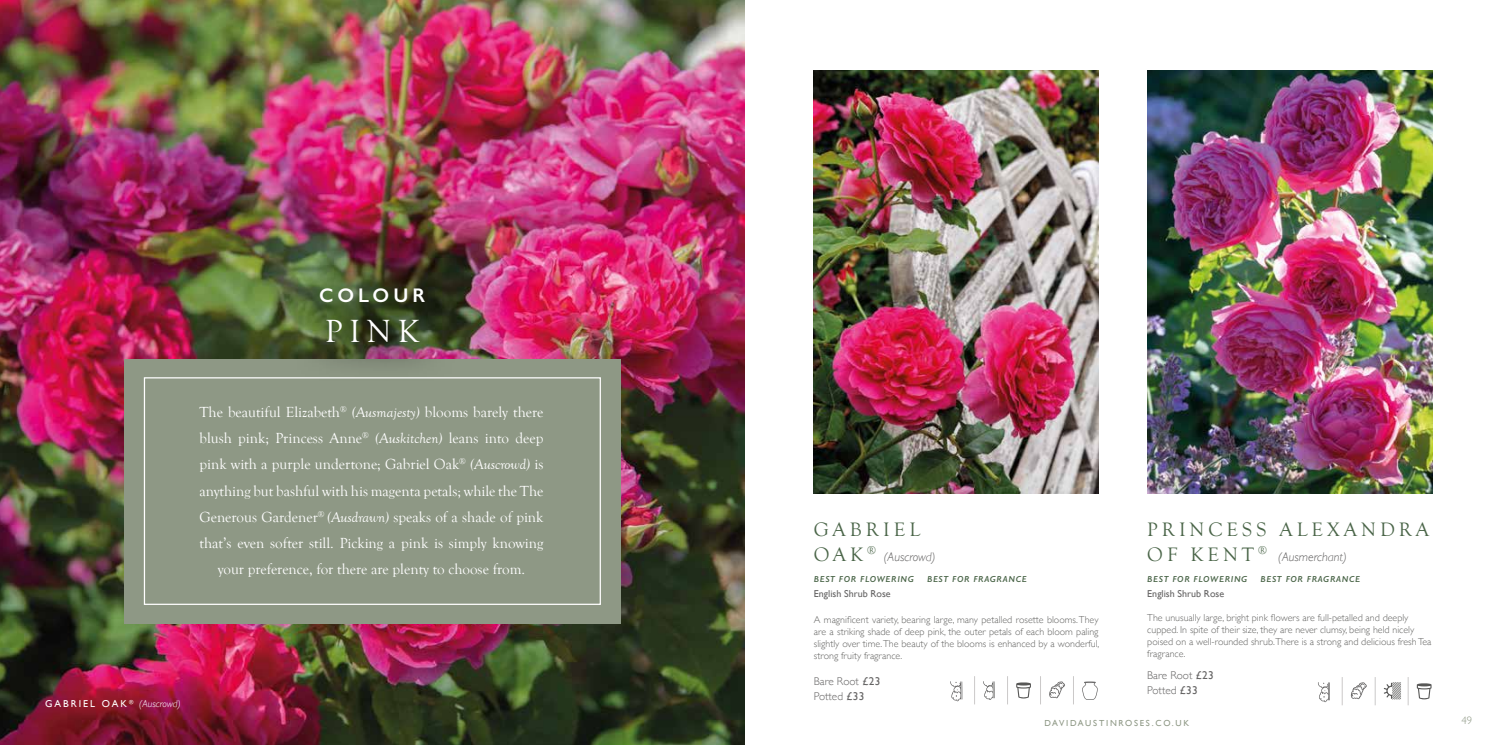
<style>
.page{position:relative;width:1489px;height:745px;background:#fff}
.page>*{position:absolute;margin:0;border:0;box-sizing:border-box;transform-origin:0 0}
.t1{font:33px "Goudy Old Style T";color:#fff}
.t2{font:20px/25px "Goudy Old Style T";letter-spacing:.2em;color:#4a6548}
.t3{font:600 19.75px "Gill Sans";letter-spacing:.2em;color:#fff}
.t4{font:15px/26.2px "Goudy Old Style T";color:#fff;text-align:center}
.t5{font:italic 300 12.5px "Gill Sans";color:#646363}
.t6{font:300 11.25px/15px "Gill Sans";color:#646363}
.t7{font:300 10.88px "Gill Sans";color:#8e9885}
.t8{font:300 10px/12px "Gill Sans";color:#656563;text-align:justify}
.t9{font:10px "Gill Sans";color:#646363}
.t10{font:10px "Gill Sans";letter-spacing:.2em;color:#fff}
.t11{font:italic 600 8.75px "Gill Sans";letter-spacing:.08em;color:#4a6548}
.t12{font:8.75px "Gill Sans";letter-spacing:.2em;color:#8e9885}
.s1{font-style:italic}
.s2{font-weight:300;font-style:italic}
.s3{font-weight:400}
</style>
<div class="page">
<img style="left:0;top:0;width:744px;height:744px">
<img style="left:813px;top:71px;width:285px;height:422px">
<img style="left:1147px;top:71px;width:284px;height:422px">
<svg style="left:974px;top:676px;width:1px;height:28px"></svg>
<svg style="left:1007px;top:676px;width:1px;height:28px"></svg>
<svg style="left:1040px;top:676px;width:1px;height:28px"></svg>
<svg style="left:1073px;top:676px;width:1px;height:28px"></svg>
<svg style="left:950px;top:681px;width:12px;height:19px"></svg>
<svg style="left:983px;top:681px;width:11px;height:18px"></svg>
<svg style="left:1016px;top:682px;width:14px;height:16px"></svg>
<svg style="left:1049px;top:681px;width:16px;height:16px"></svg>
<svg style="left:1082px;top:681px;width:15px;height:18px"></svg>
<svg style="left:1341px;top:677px;width:1px;height:27px"></svg>
<svg style="left:1374px;top:677px;width:1px;height:27px"></svg>
<svg style="left:1407px;top:677px;width:1px;height:27px"></svg>
<svg style="left:1318px;top:682px;width:11px;height:19px"></svg>
<svg style="left:1350px;top:682px;width:16px;height:16px"></svg>
<svg style="left:1383px;top:682px;width:18px;height:17px"></svg>
<svg style="left:1416px;top:683px;width:15px;height:16px"></svg>
<div style="left:124px;top:359px;width:496px;height:264px;background:#8e9885"></div>
<div style="left:286px;top:253px;width:177px;height:129px;background:#000;opacity:.75"></div>
<div style="left:144px;top:377px;width:457px;height:227px;border:1px solid #fff"></div>
<h3 class="t3" style="left:319px;top:283px;width:107px">COLOUR</h3>
<h1 class="t1" style="left:325px;top:313px;width:95px">PINK</h1>
<p class="t4" style="left:199px;top:399px;width:345px">The beautiful Elizabeth<sup>®</sup> <span class="s1">(Ausmajesty)</span> blooms barely there blush pink; Princess Anne<sup>®</sup> <span class="s1">(Auskitchen)</span> leans into deep pink with a purple undertone; Gabriel Oak<sup>®</sup> <span class="s1">(Auscrowd)</span> is anything but bashful with his magenta petals; while the The Generous Gardener<sup>®</sup> <span class="s1">(Ausdrawn)</span> speaks of a shade of pink that’s even softer still. Picking a pink is simply knowing your preference, for there are plenty to choose from.</p>
<p class="t10" style="left:45px;top:697px;width:137px">GABRIEL OAK <sup>®</sup> <span class="s2">(Auscrowd)</span></p>
<h2 class="t2" style="left:813px;top:517px;width:108px">GABRIEL<br>OAK <sup>®</sup></h2>
<p class="t5" style="left:883px;top:549px;width:53px">(Auscrowd)</p>
<p class="t11" style="left:813px;top:573px;width:101px">BEST FOR FLOWERING</p>
<p class="t11" style="left:927px;top:573px;width:101px">BEST FOR FRAGRANCE</p>
<p class="t9" style="left:813px;top:587px;width:78px">English Shrub Rose</p>
<p class="t8" style="left:813px;top:613px;width:287px">A magnificent variety, bearing large, many petalled rosette blooms. They are a striking shade of deep pink, the outer petals of each bloom paling slightly over time. The beauty of the blooms is enhanced by a wonderful, strong fruity fragrance.</p>
<p class="t6" style="left:813px;top:672px;width:68px">Bare Root <span class="s3">£23<br></span>Potted <span class="s3">£33</span></p>
<h2 class="t2" style="left:1147px;top:517px;width:283px">PRINCESS ALEXANDRA<br>OF KENT <sup>®</sup></h2>
<p class="t5" style="left:1278px;top:549px;width:70px">(Ausmerchant)</p>
<p class="t11" style="left:1147px;top:573px;width:101px">BEST FOR FLOWERING</p>
<p class="t11" style="left:1260px;top:573px;width:101px">BEST FOR FRAGRANCE</p>
<p class="t9" style="left:1147px;top:587px;width:78px">English Shrub Rose</p>
<p class="t8" style="left:1147px;top:611px;width:286px;text-align:left">The unusually large, bright pink flowers are full-petalled and deeply cupped. In spite of their size, they are never clumsy, being held nicely poised on a well-rounded shrub.There is a strong and delicious fresh Tea fragrance.</p>
<p class="t6" style="left:1147px;top:667px;width:68px">Bare Root <span class="s3">£23<br></span>Potted <span class="s3">£33</span></p>
<p class="t12" style="left:1044px;top:717px;width:146px">DAVIDAUSTINROSES.CO.UK</p>
<p class="t7" style="left:1461px;top:711px;width:12px">49</p>
</div>
